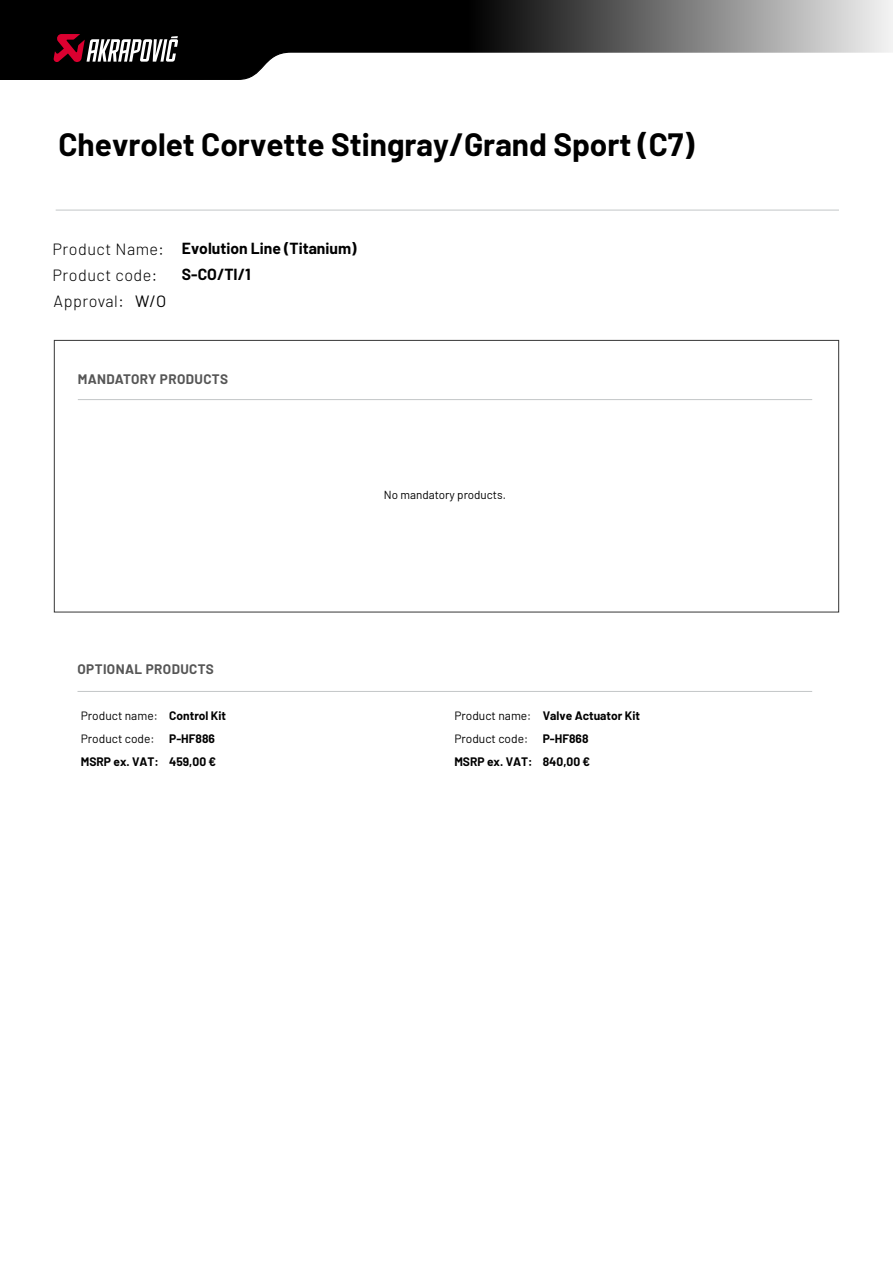
<style>
.page{position:relative;width:893px;height:1263px;background:#fff}
.page>*{position:absolute;margin:0;border:0;box-sizing:border-box;transform-origin:0 0}
.t1{font:700 31.5px "Barlow";color:#000}
.t2{font:16.35px "Barlow";color:#000}
.t3{font:300 16.2px "Barlow";letter-spacing:.03em;color:#000}
.t4{font:700 15.75px/26.2px "Barlow";color:#000}
.t5{font:700 13.5px "Barlow";letter-spacing:.03em;color:#565656}
.t6{font:700 12px/23px "Barlow";color:#000}
.t7{font:12px/23px "Barlow";color:#000}
.t8{font:11.7px "Barlow";color:#000}
</style>
<div class="page">
<svg style="left:0;top:0;width:893px;height:80px"></svg>
<svg style="left:53px;top:34px;width:125px;height:29px"></svg>
<hr style="left:78px;top:399px;width:734px;height:1px;background:#c3c6c7">
<hr style="left:78px;top:691px;width:734px;height:1px;background:#c3c6c7">
<hr style="left:56px;top:210px;width:783px;height:1px;background:#c3c6c7">
<h1 class="t1" style="left:58px;top:125px;width:637px">Chevrolet Corvette Stingray/Grand Sport (C7)</h1>
<h3 class="t3" style="left:53px;top:237px;width:113px">Product Name:</h3>
<h3 class="t3" style="left:53px;top:263px;width:106px">Product code:</h3>
<h3 class="t3" style="left:54px;top:289px;width:72px">Approval:</h3>
<h2 class="t2" style="left:135px;top:290px;width:33px">W/O</h2>
<h3 class="t4" style="left:182px;top:234px;width:176px">Evolution Line (Titanium)<br>S-CO/TI/1</h3>
<p class="t5" style="left:78px;top:369px;width:152px">MANDATORY PRODUCTS</p>
<p class="t8" style="left:384px;top:487px;width:124px">No mandatory products.</p>
<p class="t5" style="left:77px;top:659px;width:138px">OPTIONAL PRODUCTS</p>
<p class="t7" style="left:81px;top:703px;width:78px">Product name:<br>Product code:</p>
<p class="t6" style="left:81px;top:749px;width:80px">MSRP ex. VAT:</p>
<p class="t6" style="left:169px;top:703px;width:58px">Control Kit<br>P-HF886<br>459,00 €</p>
<p class="t7" style="left:454px;top:703px;width:78px">Product name:<br>Product code:</p>
<p class="t6" style="left:454px;top:749px;width:80px">MSRP ex. VAT:</p>
<p class="t6" style="left:543px;top:703px;width:99px">Valve Actuator Kit<br>P-HF868<br>840,00 €</p>
</div>
